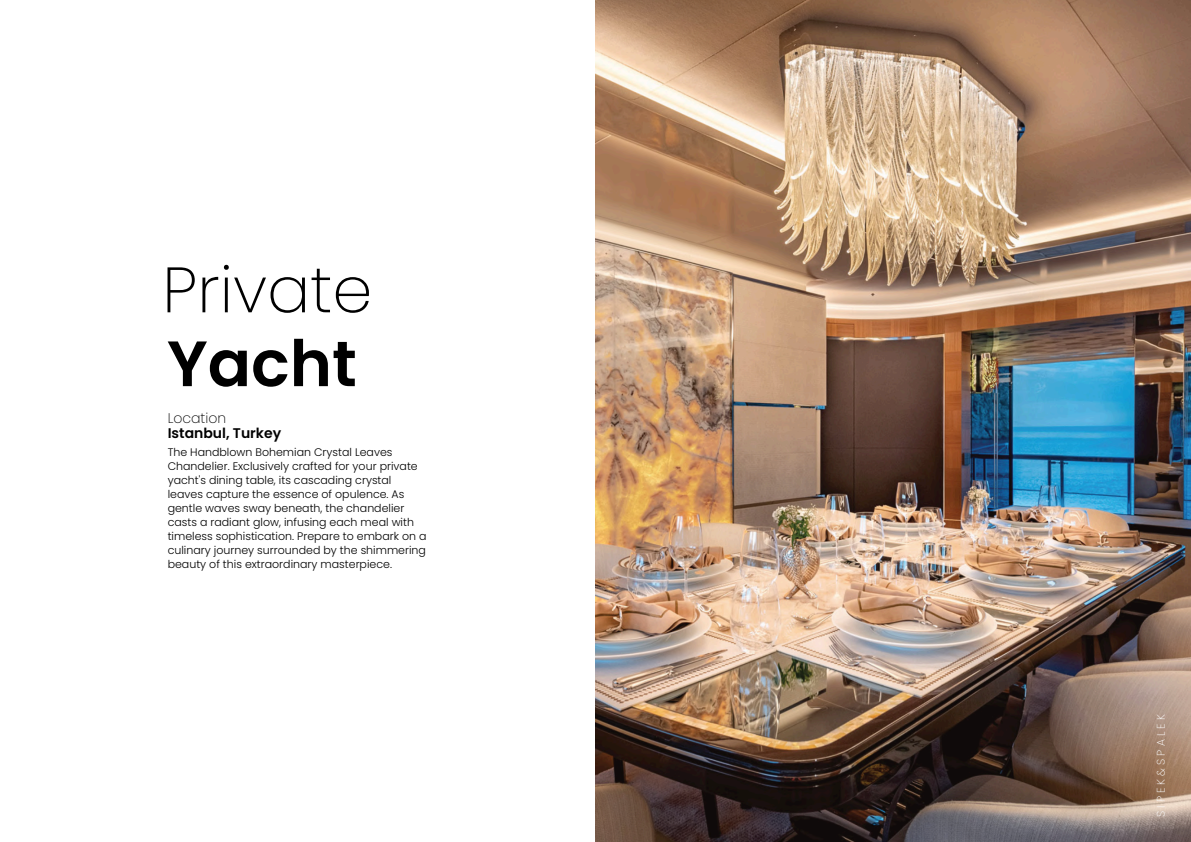
<style>
.page{position:relative;width:1191px;height:842px;background:#fff}
.page>*{position:absolute;margin:0;border:0;box-sizing:border-box;transform-origin:0 0}
.t1{font:200 64px "Poppins";color:#000}
.t2{font:600 64px "Poppins";color:#000}
.t3{font:600 14px "Poppins";color:#000}
.t4{font:200 14px "Poppins";color:#000}
.t5{font:200 11.1px "Poppins";color:#fff}
.t6{font:300 11px "Poppins";color:#000}
</style>
<div class="page">
<img style="left:595px;top:0;width:596px;height:842px">
<p class="t1" style="left:162px;top:245px;width:212px">Private</p>
<p class="t2" style="left:167px;top:319px;width:191px">Yacht</p>
<p class="t4" style="left:168px;top:408px;width:60px">Location</p>
<p class="t3" style="left:168px;top:424px;width:115px">Istanbul, Turkey</p>
<p class="t6" style="left:168px;top:445px;width:226px">The Handblown Bohemian Crystal Leaves</p>
<p class="t6" style="left:168px;top:459px;width:252px">Chandelier. Exclusively crafted for your private</p>
<p class="t6" style="left:168px;top:473px;width:225px">yacht's dining table, its cascading crystal</p>
<p class="t6" style="left:168px;top:487px;width:238px">leaves capture the essence of opulence. As</p>
<p class="t6" style="left:168px;top:501px;width:238px">gentle waves sway beneath, the chandelier</p>
<p class="t6" style="left:168px;top:515px;width:248px">casts a radiant glow, infusing each meal with</p>
<p class="t6" style="left:168px;top:529px;width:260px">timeless sophistication. Prepare to embark on a</p>
<p class="t6" style="left:168px;top:543px;width:260px">culinary journey surrounded by the shimmering</p>
<p class="t6" style="left:168px;top:557px;width:226px">beauty of this extraordinary masterpiece.</p>
<p class="t5" style="left:1153px;top:817px;width:104px;rotate:-90deg">S I P E K &amp; S P A L E K</p>
</div>
